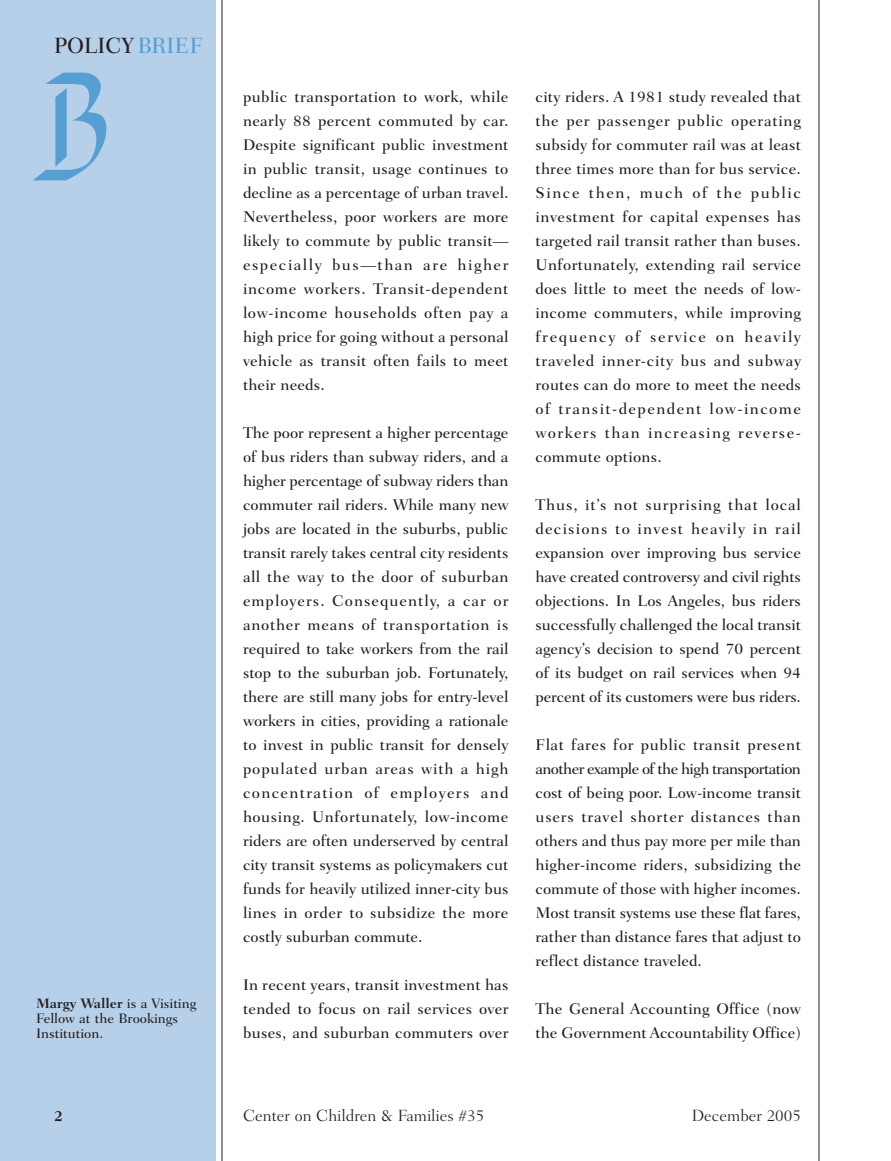
<style>
.page{position:relative;width:891px;height:1161px;background:#fff}
.page>*{position:absolute;margin:0;border:0;box-sizing:border-box;transform-origin:0 0}
.t1{font:500 22.5px "Fairfield LH";color:#231f20;scale:.95 1}
.t2{font:300 16.5px "Fairfield LH";color:#231f20}
.t3{font:500 15.75px/24px "Fairfield LH";letter-spacing:.01em;color:#231f20;text-align:justify}
.t4{font:700 15px "Fairfield LH";color:#231f20}
.t5{font:500 13.8px/15px "Fairfield LH";color:#231f20}
.s1{color:#559fd3}
.s2{font-weight:700}
</style>
<div class="page">
<div style="left:0;top:0;width:216px;height:1161px;background:#b7d0ea"></div>
<hr style="left:222px;top:0;width:1px;height:1161px;background:#231f20">
<hr style="left:819px;top:0;width:1px;height:1161px;background:#231f20">
<img style="left:33px;top:73px;width:74px;height:108px">
<h1 class="t1" style="left:54px;top:36px;width:158px">POLICY <span class="s1">BRIEF</span></h1>
<p class="t5" style="left:36px;top:997px;width:162px"><span class="s2">Margy Waller</span> is a Visiting<br>Fellow at the Brookings<br>Institution.</p>
<p class="t4" style="left:54px;top:1110px;width:10px">2</p>
<p class="t3" style="left:243px;top:86px;width:267px">public transportation to work, while nearly 88 percent commuted by car.<br>Despite significant public investment in public transit, usage continues to decline as a percentage of urban travel.<br>Nevertheless, poor workers are more likely to commute by public transit— especially bus—than are higher income workers. Transit-dependent low-income households often pay a high price for going without a personal vehicle as transit often fails to meet their needs.</p>
<p class="t3" style="left:243px;top:422px;width:267px">The poor represent a higher percentage of bus riders than subway riders, and a higher percentage of subway riders than commuter rail riders. While many new jobs are located in the suburbs, public transit rarely takes central city residents all the way to the door of suburban employers. Consequently, a car or another means of transportation is required to take workers from the rail stop to the suburban job. Fortunately, there are still many jobs for entry-level workers in cities, providing a rationale to invest in public transit for densely populated urban areas with a high concentration of employers and housing. Unfortunately, low-income riders are often underserved by central city transit systems as policymakers cut funds for heavily utilized inner-city bus lines in order to subsidize the more costly suburban commute.</p>
<p class="t3" style="left:243px;top:974px;width:267px">In recent years, transit investment has tended to focus on rail services over buses, and suburban commuters over</p>
<p class="t3" style="left:536px;top:86px;width:267px">city riders. A 1981 study revealed that the per passenger public operating subsidy for commuter rail was at least three times more than for bus service.<br>Since then, much of the public investment for capital expenses has targeted rail transit rather than buses.<br>Unfortunately, extending rail service does little to meet the needs of low&shy;income commuters, while improving frequency of service on heavily traveled inner-city bus and subway routes can do more to meet the needs of transit-dependent low-income workers than increasing reverse&shy;commute options.</p>
<p class="t3" style="left:536px;top:494px;width:267px">Thus, it’s not surprising that local decisions to invest heavily in rail expansion over improving bus service have created controversy and civil rights objections. In Los Angeles, bus riders successfully challenged the local transit agency’s decision to spend 70 percent of its budget on rail services when 94 percent of its customers were bus riders.</p>
<p class="t3" style="left:536px;top:734px;width:267px">Flat fares for public transit present another example of the high transportation cost of being poor. Low-income transit users travel shorter distances than others and thus pay more per mile than higher-income riders, subsidizing the commute of those with higher incomes.<br>Most transit systems use these flat fares, rather than distance fares that adjust to reflect distance traveled.</p>
<p class="t3" style="left:536px;top:998px;width:267px">The General Accounting Office (now the Government Accountability Office)</p>
<p class="t2" style="left:243px;top:1108px;width:243px">Center on Children &amp; Families #35</p>
<p class="t2" style="left:692px;top:1108px;width:111px">December 2005</p>
</div>
